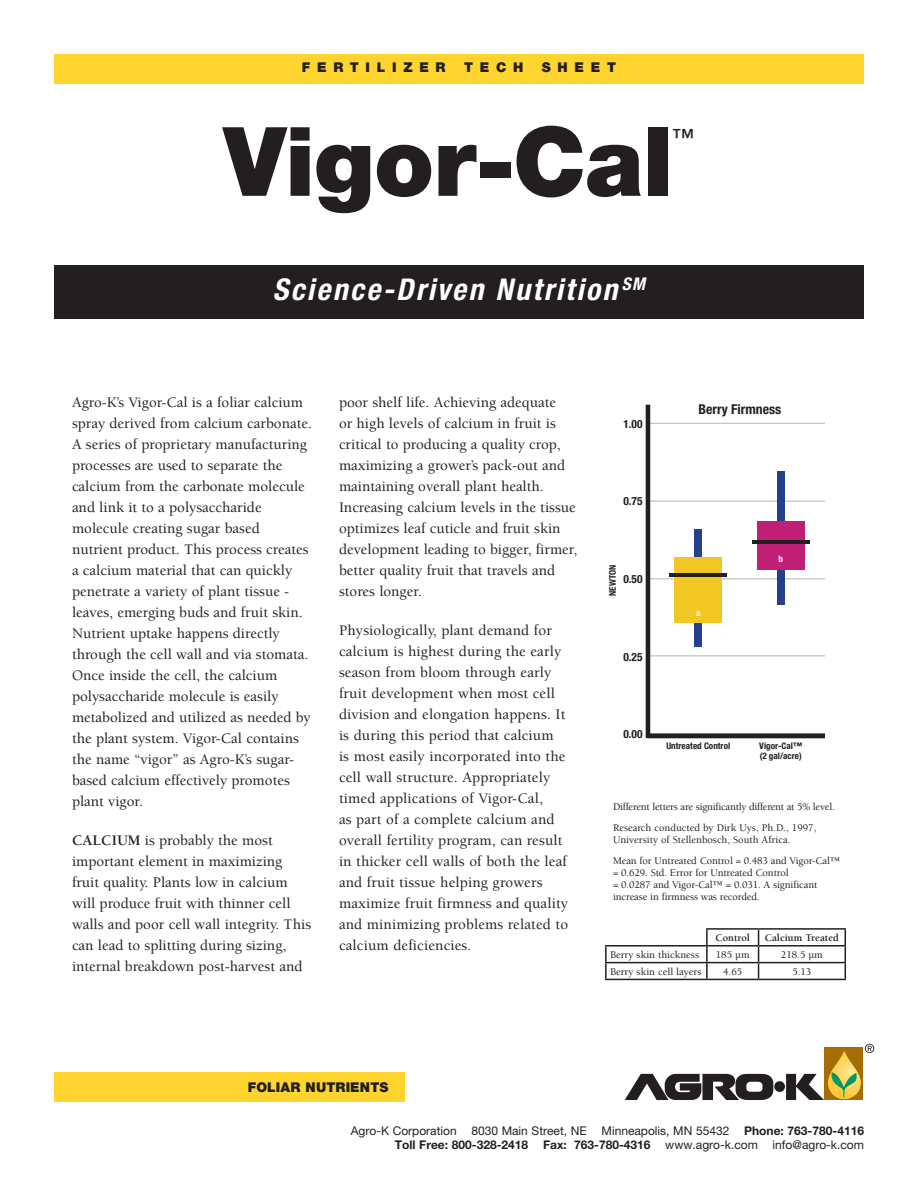
<style>
.page{position:relative;width:918px;height:1188px;background:#fff}
.page>*{position:absolute;margin:0;border:0;box-sizing:border-box;transform-origin:0 0}
.t1{font:900 96px "Helvetica Neue LT Pro";color:#231f20}
.t2{font:italic 700 condensed 30px "Helvetica Neue LT Pro";letter-spacing:.08em;color:#fff}
.t3{font:500 22.5px "Helvetica Neue LT Pro";color:#231f20}
.t4{font:500 15px/21px "Berkeley";color:#231f20}
.t5{font:700 condensed 13.65px "Helvetica Neue LT Pro";color:#231f20}
.t6{font:900 13.5px "Helvetica Neue LT Pro";letter-spacing:.5em;color:#231f20}
.t7{font:900 13.5px "Helvetica Neue LT Pro";letter-spacing:.01em;color:#231f20}
.t8{font:12px/14.2px "Helvetica Neue LT Pro";color:#231f20;text-align:right}
.t9{font:700 condensed 11.4px "Helvetica Neue LT Pro";color:#231f20}
.t10{font:500 10.5px/21px "Berkeley";letter-spacing:-.01em;color:#231f20}
.t11{font:700 10.5px "Berkeley";color:#231f20}
.t12{font:700 condensed 9.15px "Helvetica Neue LT Pro";color:#231f20}
.t13{font:700 condensed 9px/10.2px "Helvetica Neue LT Pro";color:#231f20}
.t14{font:700 condensed 9px "Helvetica Neue LT Pro";color:#fff}
.s1{font-weight:700}
</style>
<div class="page">
<div style="left:774px;top:1081px;width:11px;height:11px;background:#231f20;border-radius:50%"></div>
<svg style="left:625px;top:1074px;width:148px;height:26px"></svg>
<svg style="left:786px;top:1044px;width:88px;height:56px"></svg>
<div style="left:54px;top:266px;width:810px;height:54px;background:#231f20"></div>
<div style="left:54px;top:54px;width:810px;height:30px;background:#ffd42e"></div>
<div style="left:54px;top:1072px;width:351px;height:30px;background:#ffd42e"></div>
<hr style="left:759px;top:928px;width:87px;height:2px;background:#231f20">
<hr style="left:759px;top:945px;width:87px;height:2px;background:#231f20">
<hr style="left:707px;top:962px;width:52px;height:1px;background:#231f20">
<hr style="left:759px;top:962px;width:87px;height:1px;background:#231f20">
<svg style="left:845px;top:930px;width:1px;height:49px"></svg>
<hr style="left:605px;top:979px;width:102px;height:1px;background:#231f20">
<hr style="left:707px;top:979px;width:52px;height:1px;background:#231f20">
<hr style="left:759px;top:979px;width:87px;height:1px;background:#231f20">
<hr style="left:605px;top:945px;width:102px;height:2px;background:#231f20">
<svg style="left:605px;top:947px;width:2px;height:32px"></svg>
<hr style="left:605px;top:962px;width:102px;height:1px;background:#231f20">
<hr style="left:706px;top:928px;width:53px;height:2px;background:#231f20">
<svg style="left:706px;top:930px;width:2px;height:49px"></svg>
<svg style="left:758px;top:930px;width:1px;height:49px"></svg>
<hr style="left:707px;top:945px;width:52px;height:2px;background:#231f20">
<svg style="left:645px;top:404px;width:180px;height:335px"></svg>
<div style="left:675px;top:557px;width:47px;height:66px;background:#f3c723"></div>
<div style="left:757px;top:521px;width:47px;height:49px;background:#bf1f75"></div>
<hr style="left:669px;top:573px;width:58px;height:4px;background:#231f20">
<hr style="left:752px;top:540px;width:58px;height:3px;background:#231f20">
<p class="t6" style="left:302px;top:59px;width:145px">FERTILIZER</p>
<p class="t6" style="left:464px;top:59px;width:61px">TECH</p>
<p class="t6" style="left:542px;top:59px;width:76px">SHEET</p>
<h1 class="t1" style="left:224px;top:104px;width:451px">VIGOR-CAL</h1>
<h3 class="t3" style="left:672px;top:123px;width:24px">™</h3>
<h2 class="t2" style="left:273px;top:272px;width:374px">Science-Driven Nutrition <sup>SM</sup></h2>
<p class="t4" style="left:72px;top:392px;width:242px">Agro-K’s Vigor-Cal is a foliar calcium spray derived from calcium carbonate.<br>A series of proprietary manufacturing processes are used to separate the calcium from the carbonate molecule and link it to a polysaccharide molecule creating sugar based nutrient product. This process creates a calcium material that can quickly penetrate a variety of plant tissue - leaves, emerging buds and fruit skin.<br>Nutrient uptake happens directly through the cell wall and via stomata.<br>Once inside the cell, the calcium polysaccharide molecule is easily metabolized and utilized as needed by the plant system. Vigor-Cal contains the name “vigor” as Agro-K’s sugar&shy;based calcium effectively promotes plant vigor.</p>
<p class="t4" style="left:72px;top:830px;width:241px"><span class="s1">Calc ium</span> is probably the most important element in maximizing fruit quality. Plants low in calcium will produce fruit with thinner cell walls and poor cell wall integrity. This can lead to splitting during sizing, internal breakdown post-harvest and</p>
<p class="t4" style="left:339px;top:392px;width:240px">poor shelf life. Achieving adequate<br>or high levels of calcium in fruit is critical to producing a quality crop, maximizing a grower’s pack-out and maintaining overall plant health.<br>Increasing calcium levels in the tissue optimizes leaf cuticle and fruit skin development leading to bigger, firmer, better quality fruit that travels and stores longer.</p>
<p class="t4" style="left:339px;top:620px;width:231px">Physiologically, plant demand for calcium is highest during the early season from bloom through early fruit development when most cell division and elongation happens. It is during this period that calcium<br>is most easily incorporated into the cell wall structure. Appropriately timed applications of Vigor-Cal,<br>as part of a complete calcium and overall fertility program, can result in thicker cell walls of both the leaf and fruit tissue helping growers maximize fruit firmness and quality and minimizing problems related to calcium deficiencies.</p>
<p class="t9" style="left:623px;top:417px;width:21px">1.00</p>
<p class="t9" style="left:623px;top:494px;width:21px">0.75</p>
<p class="t12" style="left:607px;top:596px;width:33px;rotate:-90deg">NEWTON</p>
<p class="t9" style="left:623px;top:572px;width:21px">0.50</p>
<p class="t9" style="left:623px;top:650px;width:21px">0.25</p>
<p class="t5" style="left:699px;top:401px;width:84px">Berry Firmness</p>
<p class="t14" style="left:696px;top:607px;width:6px">a</p>
<p class="t14" style="left:778px;top:554px;width:6px">b</p>
<p class="t9" style="left:623px;top:727px;width:21px">0.00</p>
<p class="t13" style="left:666px;top:740px;width:65px">Untreated Control</p>
<p class="t13" style="left:759px;top:740px;width:44px">Vigor-Cal™ (2 gal/acre)</p>
<p class="t10" style="left:613px;top:797px;width:223px">Different letters are significantly different at 5% level.<br>Research conducted by Dirk Uys, Ph.D., 1997,</p>
<p class="t10" style="left:613px;top:830px;width:229px">University of Stellenbosch, South Africa.<br>Mean for Untreated Control = 0.483 and Vigor-Cal™</p>
<p class="t10" style="left:613px;top:867px;width:206px;line-height:12px">= 0.629. Std. Error for Untreated Control<br>= 0.0287 and Vigor-Cal™ = 0.031. A significant increase in firmness was recorded.</p>
<p class="t11" style="left:715px;top:932px;width:36px">Control</p>
<p class="t11" style="left:765px;top:932px;width:76px">Calcium Treated</p>
<p class="t10" style="left:610px;top:945px;width:90px">Berry skin thickness</p>
<p class="t10" style="left:716px;top:945px;width:35px">185 µm</p>
<p class="t10" style="left:781px;top:945px;width:43px">218.5 µm</p>
<p class="t10" style="left:610px;top:961px;width:93px">Berry skin cell layers</p>
<p class="t10" style="left:723px;top:961px;width:21px">4.65</p>
<p class="t10" style="left:792px;top:961px;width:21px">5.13</p>
<p class="t7" style="left:248px;top:1079px;width:142px">FOLIAR NUTRIENTS</p>
<p class="t8" style="left:351px;top:1123px;width:515px">Agro-K Corporation 8030 Main Street, NE Minneapolis, MN 55432 <span class="s1">Phone: 763-780-4116<br>Toll Free: 800-328-2418 Fax: 763-780-4316</span> www.agro-k.com info@agro-k.com</p>
</div>
